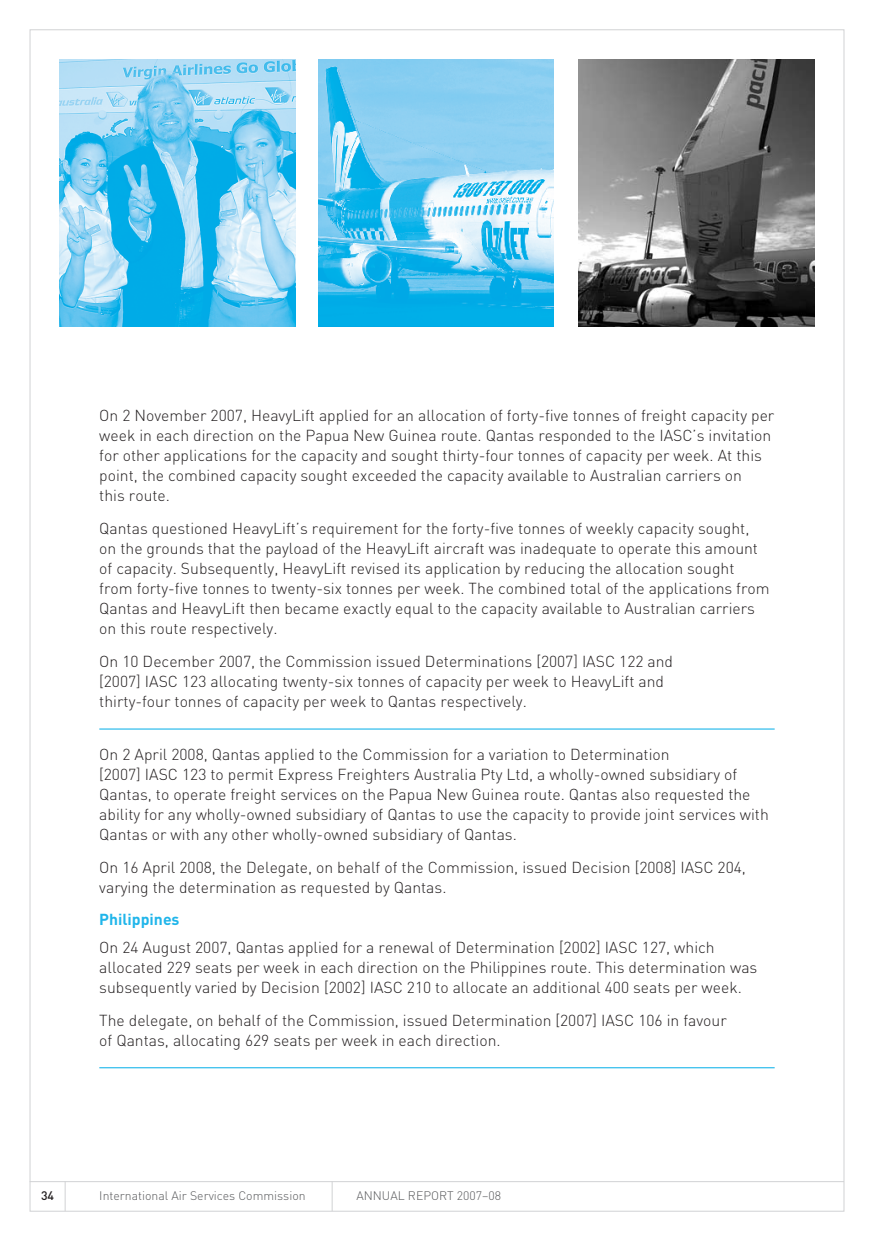
<style>
.page{position:relative;width:874px;height:1241px;background:#fff}
.page>*{position:absolute;margin:0;border:0;box-sizing:border-box;transform-origin:0 0}
.t1{font:300 15.75px/20.1px "DIN";color:#231f20}
.t2{font:700 15.75px "DIN";color:#1fb5ea}
.t3{font:300 12.25px "DIN";color:#57585a}
.t4{font:500 12.25px "DIN";color:#231f20}
</style>
<div class="page">
<hr style="left:30px;top:1181px;width:813px;height:1px;background:#d1d2d4">
<svg style="left:332px;top:1182px;width:1px;height:27px"></svg>
<svg style="left:65px;top:1182px;width:1px;height:27px"></svg>
<img style="left:578px;top:60px;width:236px;height:266px">
<hr style="left:99px;top:728px;width:675px;height:1px;background:#00aee8">
<hr style="left:99px;top:1067px;width:675px;height:1px;background:#00aee8">
<img style="left:60px;top:60px;width:235px;height:266px">
<img style="left:318px;top:60px;width:235px;height:266px">
<p class="t1" style="left:99px;top:404px;width:676px">On 2 November 2007, HeavyLift applied for an allocation of forty-five tonnes of freight capacity per week in each direction on the Papua New Guinea route. Qantas responded to the IASC’s invitation for other applications for the capacity and sought thirty-four tonnes of capacity per week. At this point, the combined capacity sought exceeded the capacity available to Australian carriers on<br>this route.</p>
<p class="t1" style="left:99px;top:517px;width:671px">Qantas questioned HeavyLift’s requirement for the forty-five tonnes of weekly capacity sought, on the grounds that the payload of the HeavyLift aircraft was inadequate to operate this amount of capacity. Subsequently, HeavyLift revised its application by reducing the allocation sought from forty-five tonnes to twenty-six tonnes per week. The combined total of the applications from Qantas and HeavyLift then became exactly equal to the capacity available to Australian carriers on this route respectively.</p>
<p class="t1" style="left:99px;top:650px;width:575px">On 10 December 2007, the Commission issued Determinations [2007] IASC 122 and [2007] IASC 123 allocating twenty-six tonnes of capacity per week to HeavyLift and thirty-four tonnes of capacity per week to Qantas respectively.</p>
<p class="t1" style="left:99px;top:743px;width:670px">On 2 April 2008, Qantas applied to the Commission for a variation to Determination<br>[2007] IASC 123 to permit Express Freighters Australia Pty Ltd, a wholly-owned subsidiary of Qantas, to operate freight services on the Papua New Guinea route. Qantas also requested the ability for any wholly-owned subsidiary of Qantas to use the capacity to provide joint services with Qantas or with any other wholly-owned subsidiary of Qantas.</p>
<p class="t1" style="left:99px;top:856px;width:647px">On 16 April 2008, the Delegate, on behalf of the Commission, issued Decision [2008] IASC 204, varying the determination as requested by Qantas.</p>
<p class="t2" style="left:99px;top:909px;width:82px">Philippines</p>
<p class="t1" style="left:99px;top:936px;width:659px">On 24 August 2007, Qantas applied for a renewal of Determination [2002] IASC 127, which allocated 229 seats per week in each direction on the Philippines route. This determination was subsequently varied by Decision [2002] IASC 210 to allocate an additional 400 seats per week.</p>
<p class="t1" style="left:99px;top:1009px;width:628px">The delegate, on behalf of the Commission, issued Determination [2007] IASC 106 in favour of Qantas, allocating 629 seats per week in each direction.</p>
<p class="t4" style="left:41px;top:1186px;width:15px">34</p>
<p class="t3" style="left:99px;top:1186px;width:208px">International Air Services Commission</p>
<p class="t3" style="left:356px;top:1186px;width:146px">ANNUAL REPORT 2007–08</p>
</div>
